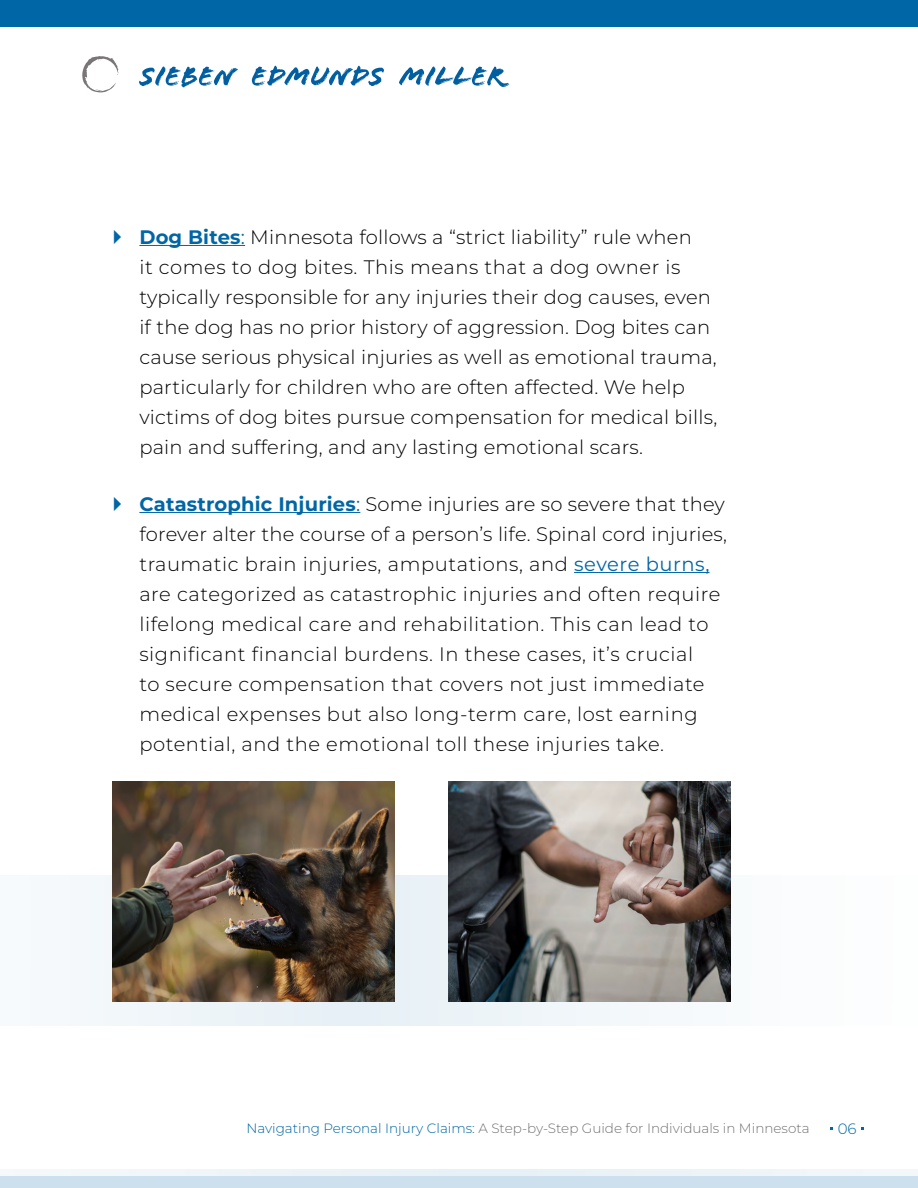
<style>
.page{position:relative;width:918px;height:1188px;background:#fff}
.page>*{position:absolute;margin:0;border:0;box-sizing:border-box;transform-origin:0 0}
.t1{font:300 19.5px/30px "Montserrat";letter-spacing:.03em;color:#000}
.t2{font:300 19.5px/30px "Montserrat";letter-spacing:.01em;color:#000}
.t3{font:300 15px "Montserrat";color:#0066a6}
.t4{font:300 13.5px "Montserrat";color:#737373}
.s1{font-weight:700;color:#0066a6}
.s2{font-weight:400;color:#0066a6}
.s3{color:#0066a6}
</style>
<div class="page">
<div style="left:0;top:1169px;width:918px;height:19px;background:#edf4f8"></div>
<svg style="left:82px;top:56px;width:36px;height:36px"></svg>
<svg style="left:139px;top:67px;width:99px;height:20px"></svg>
<svg style="left:252px;top:66px;width:132px;height:20px"></svg>
<svg style="left:399px;top:67px;width:110px;height:20px"></svg>
<div style="left:0;top:1176px;width:918px;height:12px;background:#cce0ed"></div>
<div style="left:0;top:0;width:918px;height:27px;background:#0066a6"></div>
<hr style="left:139px;top:245px;width:106px;height:1px;background:#0066a6">
<hr style="left:139px;top:512px;width:221px;height:1px;background:#0066a6">
<hr style="left:574px;top:572px;width:136px;height:1px;background:#0066a6">
<div style="left:0;top:876px;width:918px;height:150px;background:linear-gradient(to right,#ebf3f7,#f6f9fb)"></div>
<img style="left:112px;top:782px;width:282px;height:219px">
<img style="left:448px;top:782px;width:282px;height:219px">
<p class="t2" style="left:139px;top:221px;width:579px"><span class="s1">Dog Bites</span><span class="s2">:</span> Minnesota follows a “strict liability” rule when<br>it comes to dog bites. This means that a dog owner is typically responsible for any injuries their dog causes, even if the dog has no prior history of aggression. Dog bites can cause serious physical injuries as well as emotional trauma, particularly for children who are often affected. We help victims of dog bites pursue compensation for medical bills, pain and suffering, and any lasting emotional scars.</p>
<p class="t1" style="left:139px;top:488px;width:589px"><span class="s1">Catastrophic Injuries</span><span class="s2">:</span> Some injuries are so severe that they forever alter the course of a person’s life. Spinal cord injuries, traumatic brain injuries, amputations, and <span class="s2">severe burns, </span>are categorized as catastrophic injuries and often require lifelong medical care and rehabilitation. This can lead to significant financial burdens. In these cases, it’s crucial<br>to secure compensation that covers not just immediate medical expenses but also long-term care, lost earning potential, and the emotional toll these injuries take.</p>
<p class="t4" style="left:246px;top:1119px;width:565px"><span class="s3">Navigating Personal Injury Claims:</span> A Step-by-Step Guide for Individuals in Minnesota</p>
<p class="t3" style="left:838px;top:1118px;width:20px">06</p>
</div>
